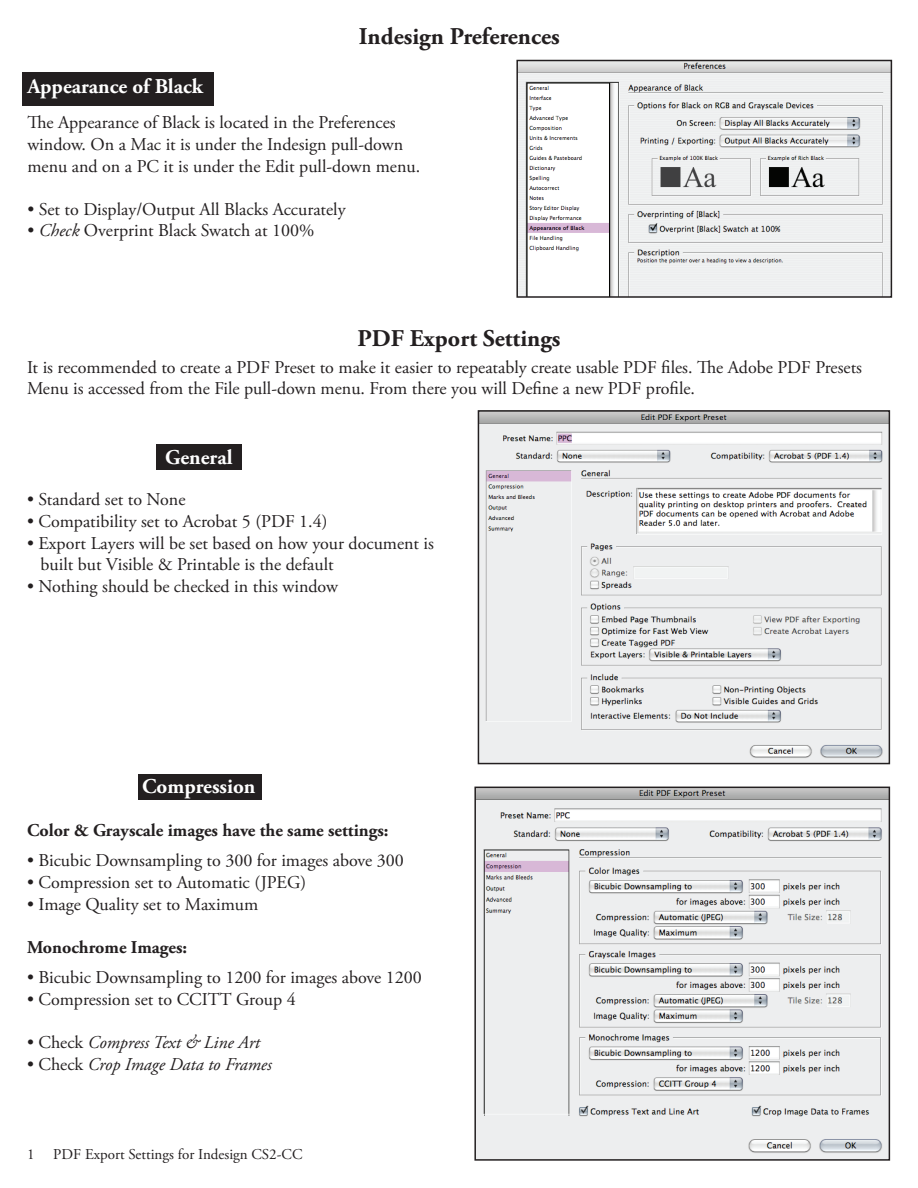
<style>
.page{position:relative;width:918px;height:1188px;background:#fff}
.page>*{position:absolute;margin:0;border:0;box-sizing:border-box;transform-origin:0 0}
.t1{font:700 24px "Adobe Garamond Pro";color:#231f20}
.t2{font:700 21px "Adobe Garamond Pro";color:#fff}
.t3{font:18px/21.6px "Adobe Garamond Pro";color:#231f20}
.t4{font:700 18px "Adobe Garamond Pro";color:#231f20}
.t5{font:italic 18px "Adobe Garamond Pro";color:#231f20}
.t6{font:15px "Adobe Garamond Pro";color:#231f20}
.s1{font-style:italic}
.s2{font-style:normal}
</style>
<div class="page">
<div style="left:156px;top:445px;width:86px;height:25px;background:#231f20"></div>
<div style="left:22px;top:72px;width:192px;height:33px;background:#231f20"></div>
<div style="left:138px;top:775px;width:123px;height:25px;background:#231f20"></div>
<img style="left:481px;top:413px;width:406px;height:348px">
<div style="left:478px;top:410px;width:412px;height:354px;border:2px solid #231f20"></div>
<img style="left:519px;top:63px;width:370px;height:232px">
<div style="left:516px;top:60px;width:376px;height:238px;border:2px solid #231f20"></div>
<img style="left:477px;top:790px;width:410px;height:368px">
<div style="left:474px;top:787px;width:416px;height:374px;border:2px solid #231f20"></div>
<p class="t2" style="left:27px;top:74px;width:177px">Appearance of Black</p>
<h1 class="t1" style="left:359px;top:23px;width:202px">Indesign Preferences</h1>
<p class="t3" style="left:27px;top:112px;width:394px">The Appearance of Black is located in the Preferences window. On a Mac it is under the Indesign pull-down menu and on a PC it is under the Edit pull-down menu.</p>
<p class="t3" style="left:27px;top:199px;width:320px">• Set to Display/Output All Blacks Accurately</p>
<p class="t3" style="left:27px;top:220px;width:288px">• <span class="s1">Check</span> Overprint Black Swatch at 100%</p>
<h1 class="t1" style="left:357px;top:324px;width:205px">PDF Export Settings</h1>
<p class="t3" style="left:27px;top:357px;width:837px">It is recommended to create a PDF Preset to make it easier to repeatably create usable PDF files. The Adobe PDF Presets<br>Menu is accessed from the File pull-down menu. From there you will Define a new PDF profile.</p>
<p class="t2" style="left:165px;top:446px;width:69px">General</p>
<p class="t3" style="left:27px;top:490px;width:160px">• Standard set to None</p>
<p class="t3" style="left:27px;top:511px;width:302px">• Compatibility set to Acrobat 5 (PDF 1.4)</p>
<p class="t3" style="left:40px;top:533px;width:395px;text-indent:-14px">• Export Layers will be set based on how your document is built but Visible &amp; Printable is the default</p>
<p class="t3" style="left:27px;top:576px;width:313px">• Nothing should be checked in this window</p>
<p class="t2" style="left:142px;top:775px;width:115px">Compression</p>
<p class="t4" style="left:27px;top:820px;width:363px">Color &amp; Grayscale images have the same settings:</p>
<p class="t3" style="left:27px;top:851px;width:378px">• Bicubic Downsampling to 300 for images above 300</p>
<p class="t3" style="left:27px;top:872px;width:281px">• Compression set to Automatic (JPEG)</p>
<p class="t3" style="left:27px;top:894px;width:233px">• Image Quality set to Maximum</p>
<p class="t4" style="left:27px;top:937px;width:162px">Monochrome Images:</p>
<p class="t3" style="left:27px;top:968px;width:396px">• Bicubic Downsampling to 1200 for images above 1200</p>
<p class="t3" style="left:27px;top:989px;width:270px">• Compression set to CCITT Group 4</p>
<p class="t5" style="left:27px;top:1032px;width:235px"><span class="s2">• Check</span> Compress Text &amp; Line Art</p>
<p class="t5" style="left:27px;top:1053px;width:246px"><span class="s2">• Check</span> Crop Image Data to Frames</p>
<p class="t6" style="left:27px;top:1145px;width:9px">1</p>
<p class="t6" style="left:53px;top:1145px;width:251px">PDF Export Settings for Indesign CS2-CC</p>
</div>
